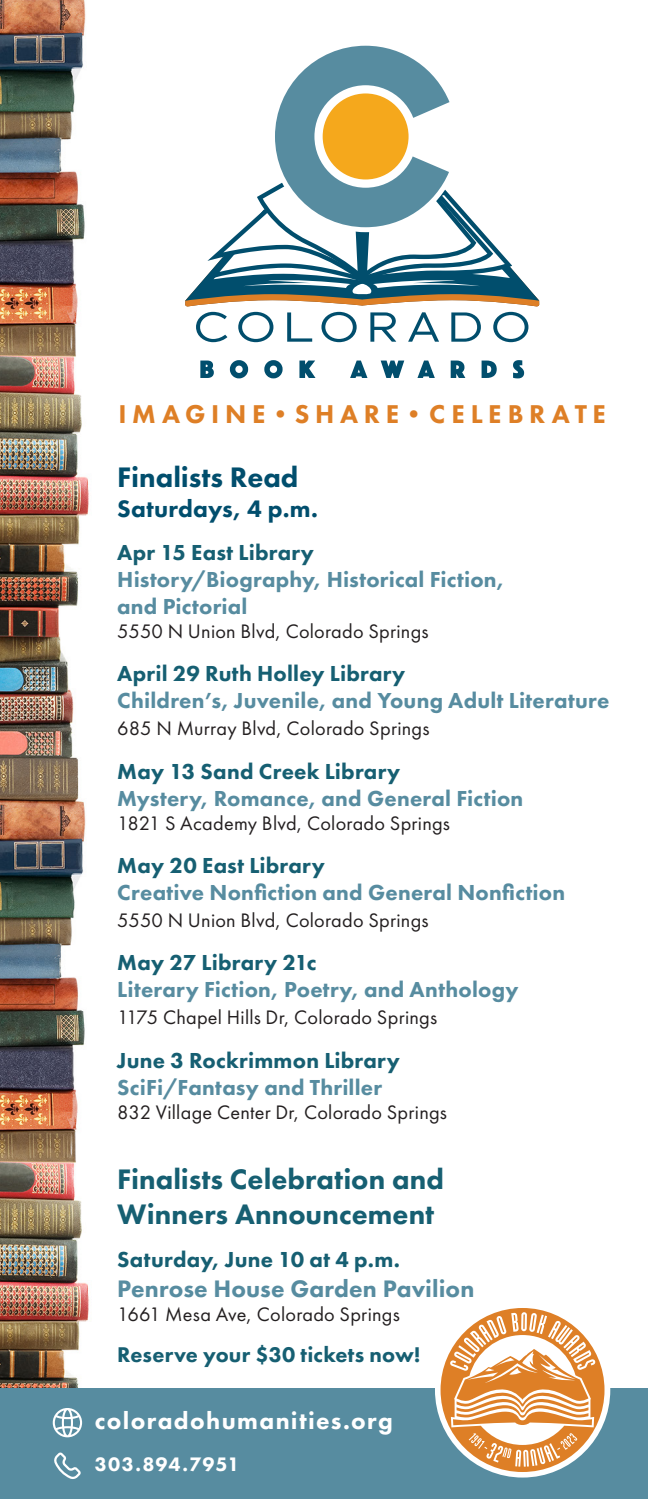
<style>
.page{position:relative;width:648px;height:1499px;background:#fff}
.page>*{position:absolute;margin:0;border:0;box-sizing:border-box;transform-origin:0 0}
.t1{font:800 29.25px/35.1px "Futura PT";color:#165f72}
.t2{font:800 29.25px "Futura PT";color:#014e6d}
.t3{font:800 26.78px "Futura PT";letter-spacing:.215em;color:#de7f26}
.t4{font:800 24.75px "Futura PT";letter-spacing:.005em;color:#578ca0}
.t5{font:800 24.75px "Futura PT";letter-spacing:.055em;color:#fff}
.t6{font:800 24.75px "Futura PT";letter-spacing:.01em;color:#014e6d}
.t7{font:800 22.5px/27px "Futura PT";letter-spacing:.01em;color:#578ca0}
.t8{font:800 22.5px "Futura PT";letter-spacing:.01em;color:#165f72}
.t9{font:800 22.05px "Futura PT";letter-spacing:.01em;color:#165f72}
.t10{font:20.25px "Futura PT";letter-spacing:.01em;color:#231f20}
.t11{font:800 20.25px "Futura PT";letter-spacing:.045em;color:#fff}
</style>
<div class="page">
<img style="left:0;top:0;width:89px;height:1388px">
<div style="left:0;top:1388px;width:648px;height:110px;background:#578ca0"></div>
<svg style="left:185px;top:45px;width:354px;height:297px"></svg>
<svg style="left:200px;top:360px;width:14px;height:18px"></svg>
<svg style="left:230px;top:360px;width:18px;height:18px"></svg>
<svg style="left:264px;top:360px;width:19px;height:18px"></svg>
<svg style="left:299px;top:360px;width:17px;height:18px"></svg>
<svg style="left:350px;top:360px;width:17px;height:18px"></svg>
<svg style="left:381px;top:360px;width:23px;height:18px"></svg>
<svg style="left:417px;top:360px;width:18px;height:18px"></svg>
<svg style="left:451px;top:360px;width:14px;height:18px"></svg>
<svg style="left:482px;top:360px;width:15px;height:18px"></svg>
<svg style="left:513px;top:360px;width:11px;height:18px"></svg>
<svg style="left:53px;top:1408px;width:29px;height:29px"></svg>
<svg style="left:54px;top:1452px;width:27px;height:27px"></svg>
<div style="left:435px;top:1302px;width:175px;height:175px;background:#fff;border-radius:50%"></div>
<svg style="left:441px;top:1308px;width:164px;height:164px"></svg>
<p class="t3" style="left:118px;top:397px;width:489px">IMAGINE•SHARE•CELEBRATE</p>
<p class="t2" style="left:117px;top:459px;width:183px">Finalists Read</p>
<p class="t6" style="left:117px;top:493px;width:202px">Saturdays, 4 p.m.</p>
<p class="t8" style="left:117px;top:538px;width:198px">Apr 15 East Library</p>
<p class="t7" style="left:117px;top:565px;width:389px">History/Biography, Historical Fiction, and Pictorial</p>
<p class="t10" style="left:117px;top:619px;width:313px">5550 N Union Blvd, Colorado Springs</p>
<p class="t8" style="left:117px;top:660px;width:290px">April 29 Ruth Holley Library</p>
<p class="t7" style="left:117px;top:687px;width:494px">Children’s, Juvenile, and Young Adult Literature</p>
<p class="t10" style="left:117px;top:716px;width:314px">685 N Murray Blvd, Colorado Springs</p>
<p class="t8" style="left:117px;top:757px;width:285px">May 13 Sand Creek Library</p>
<p class="t7" style="left:117px;top:784px;width:408px">Mystery, Romance, and General Fiction</p>
<p class="t10" style="left:117px;top:811px;width:334px">1821 S Academy Blvd, Colorado Springs</p>
<p class="t8" style="left:117px;top:851px;width:209px">May 20 East Library</p>
<p class="t7" style="left:117px;top:878px;width:449px">Creative Nonfiction and General Nonfiction</p>
<p class="t10" style="left:117px;top:908px;width:313px">5550 N Union Blvd, Colorado Springs</p>
<p class="t8" style="left:117px;top:948px;width:201px">May 27 Library 21c</p>
<p class="t7" style="left:117px;top:976px;width:403px">Literary Fiction, Poetry, and Anthology</p>
<p class="t10" style="left:117px;top:1005px;width:321px">1175 Chapel Hills Dr, Colorado Springs</p>
<p class="t8" style="left:117px;top:1046px;width:284px">June 3 Rockrimmon Library</p>
<p class="t7" style="left:117px;top:1073px;width:266px">SciFi/Fantasy and Thriller</p>
<p class="t10" style="left:117px;top:1100px;width:331px">832 Village Center Dr, Colorado Springs</p>
<p class="t1" style="left:117px;top:1161px;width:328px">Finalists Celebration and<br>Winners Announcement</p>
<p class="t8" style="left:117px;top:1245px;width:284px">Saturday, June 10 at 4 p.m.</p>
<p class="t4" style="left:117px;top:1273px;width:359px">Penrose House Garden Pavilion</p>
<p class="t10" style="left:117px;top:1302px;width:284px">1661 Mesa Ave, Colorado Springs</p>
<p class="t9" style="left:117px;top:1341px;width:305px">Reserve your $30 tickets now!</p>
<p class="t5" style="left:95px;top:1404px;width:299px">coloradohumanities.org</p>
<p class="t11" style="left:95px;top:1452px;width:146px">303.894.7951</p>
</div>
